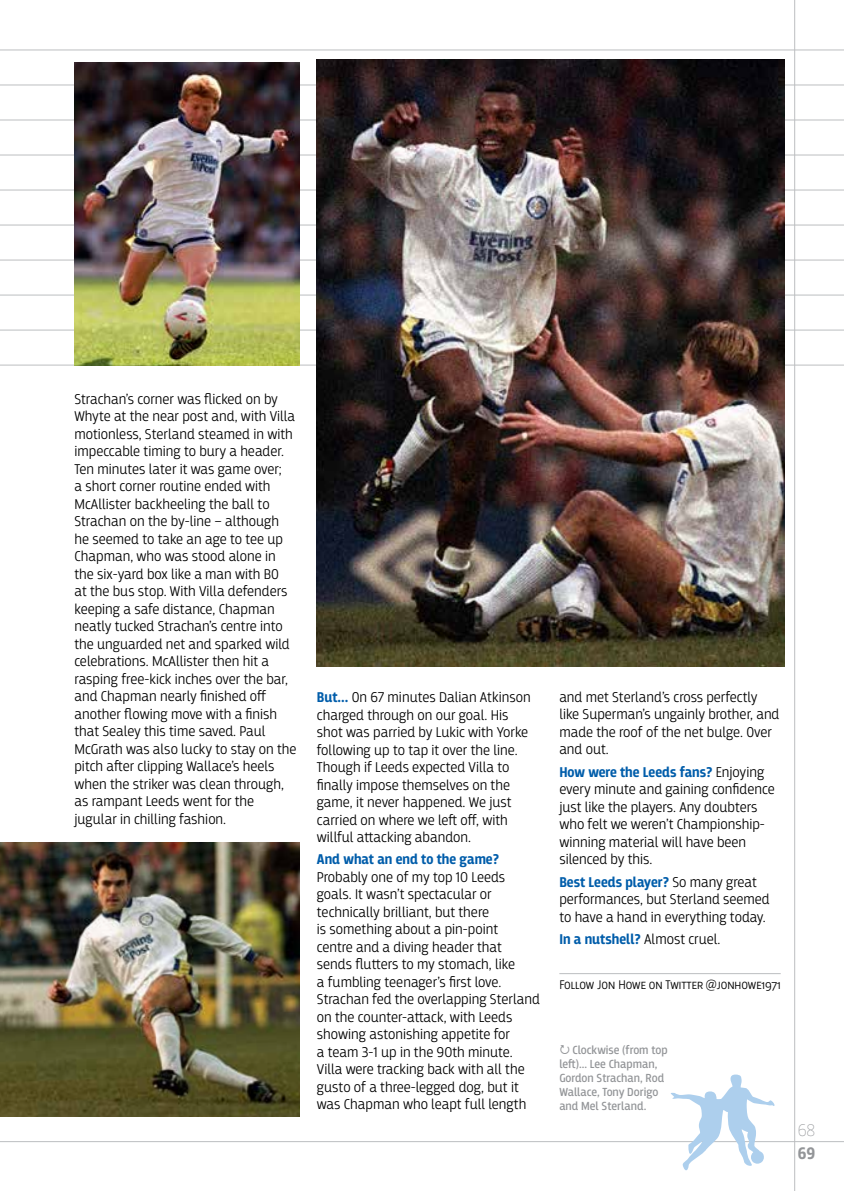
<style>
.page{position:relative;width:844px;height:1191px;background:#fff}
.page>*{position:absolute;margin:0;border:0;box-sizing:border-box;transform-origin:0 0}
.t1{font:100 17.5px "Breakers";color:#939598}
.t2{font:700 17.5px "Breakers";color:#939598}
.t3{font:300 14.88px/17.5px "Breakers";color:#000}
.t4{font:700 14.88px "Breakers";color:#005daa}
.t5{font:300 13.12px "Breakers";color:#000}
.t6{font:12.25px/14px "Breakers";color:#939598}
.s1{font-weight:700;color:#005daa}
.s2{font-weight:300;color:#000}
</style>
<div class="page">
<hr style="left:0;top:85px;width:843px;height:1px;background:#bcbec0">
<hr style="left:0;top:120px;width:843px;height:1px;background:#bcbec0">
<hr style="left:0;top:155px;width:843px;height:1px;background:#bcbec0">
<hr style="left:0;top:190px;width:843px;height:1px;background:#bcbec0">
<hr style="left:0;top:225px;width:843px;height:1px;background:#bcbec0">
<hr style="left:0;top:260px;width:843px;height:1px;background:#bcbec0">
<hr style="left:0;top:295px;width:843px;height:1px;background:#bcbec0">
<hr style="left:0;top:330px;width:843px;height:1px;background:#bcbec0">
<hr style="left:0;top:365px;width:843px;height:1px;background:#bcbec0">
<hr style="left:0;top:50px;width:843px;height:1px;background:#bcbec0">
<img style="left:0;top:0;width:1px;height:672px">
<hr style="left:794px;top:0;width:1px;height:1191px;background:#bcbec0">
<hr style="left:0;top:1141px;width:843px;height:1px;background:#bcbec0">
<svg style="left:671px;top:1074px;width:103px;height:96px"></svg>
<img style="left:317px;top:60px;width:467px;height:607px">
<img style="left:74px;top:62px;width:225px;height:303px">
<img style="left:0;top:842px;width:299px;height:274px">
<hr style="left:559px;top:973px;width:221px;height:1px;background:#bcbec0">
<p class="t3" style="left:74px;top:390px;width:223px">Strachan’s corner was flicked on by Whyte at the near post and, with Villa motionless, Sterland steamed in with impeccable timing to bury a header.<br>Ten minutes later it was game over;<br>a short corner routine ended with McAllister backheeling the ball to Strachan on the by-line – although he seemed to take an age to tee up Chapman, who was stood alone in the six-yard box like a man with BO<br>at the bus stop. With Villa defenders keeping a safe distance, Chapman neatly tucked Strachan’s centre into the unguarded net and sparked wild celebrations. McAllister then hit a rasping free-kick inches over the bar, and Chapman nearly finished off another flowing move with a finish that Sealey this time saved. Paul McGrath was also lucky to stay on the pitch after clipping Wallace’s heels when the striker was clean through, as rampant Leeds went for the jugular in chilling fashion.</p>
<p class="t3" style="left:317px;top:688px;width:215px"><span class="s1">But...</span> On 67 minutes Dalian Atkinson charged through on our goal. His shot was parried by Lukic with Yorke following up to tap it over the line.<br>Though if Leeds expected Villa to finally impose themselves on the game, it never happened. We just carried on where we left off, with willful attacking abandon.</p>
<p class="t4" style="left:317px;top:851px;width:184px">And what an end to the game?</p>
<p class="t3" style="left:317px;top:868px;width:224px">Probably one of my top 10 Leeds goals. It wasn’t spectacular or technically brilliant, but there<br>is something about a pin-point<br>centre and a diving header that sends flutters to my stomach, like<br>a fumbling teenager’s first love.<br>Strachan fed the overlapping Sterland on the counter-attack, with Leeds showing astonishing appetite for<br>a team 3-1 up in the 90th minute.<br>Villa were tracking back with all the gusto of a three-legged dog, but it was Chapman who leapt full length</p>
<p class="t3" style="left:559px;top:688px;width:221px">and met Sterland’s cross perfectly like Superman’s ungainly brother, and made the roof of the net bulge. Over and out.</p>
<p class="t3" style="left:559px;top:763px;width:217px"><span class="s1">How were the Leeds fans?</span> Enjoying every minute and gaining confidence just like the players. Any doubters who felt we weren’t Championship&shy;winning material will have been silenced by this.</p>
<p class="t3" style="left:559px;top:873px;width:212px"><span class="s1">Best Leeds player?</span> So many great performances, but Sterland seemed to have a hand in everything today.</p>
<p class="t4" style="left:559px;top:930px;width:162px">In a nutshell? <span class="s2">Almost cruel.</span></p>
<p class="t5" style="left:559px;top:976px;width:223px">Follow Jon Howe on Twitter @jonhowe1971</p>
<p class="t6" style="left:559px;top:1042px;width:110px;text-indent:13px">Clockwise (from top left)... Lee Chapman,<br>Gordon Strachan, Rod<br>Wallace, Tony Dorigo and Mel Sterland.</p>
<p class="t1" style="left:797px;top:1120px;width:19px">68</p>
<p class="t2" style="left:797px;top:1142px;width:19px">69</p>
</div>
